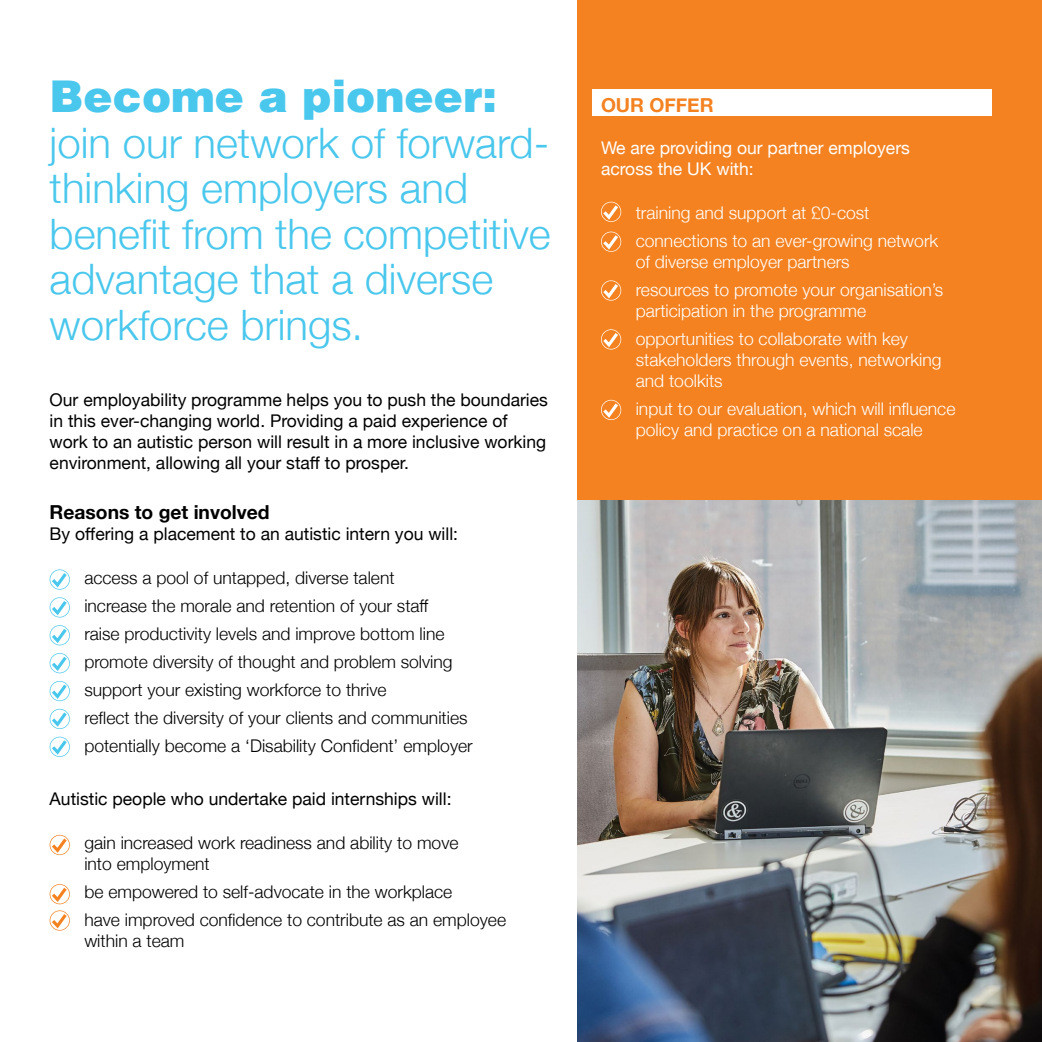
<style>
.page{position:relative;width:1042px;height:1042px;background:#fff}
.page>*{position:absolute;margin:0;border:0;box-sizing:border-box;transform-origin:0 0}
.t1{font:900 43.75px "Helvetica";color:#49c7ed}
.t2{font:300 42px/45.5px "Helvetica Neue";color:#49c7ed}
.t3{font:700 19.25px "Helvetica Neue";color:#000}
.t4{font:700 19.25px "Helvetica Neue";color:#f58220}
.t5{font:300 17.5px/28px "Helvetica Neue";color:#000}
.t6{font:300 17.5px/28px "Helvetica Neue";color:#fff}
.t7{font:17.5px/21px "Helvetica Neue";color:#000}
.t8{font:17.5px/21px "Helvetica Neue";color:#fff}
</style>
<div class="page">
<div style="left:577px;top:0;width:465px;height:1042px;background:#f58220"></div>
<svg style="left:50px;top:569px;width:20px;height:21px"></svg>
<svg style="left:50px;top:597px;width:20px;height:20px"></svg>
<svg style="left:50px;top:625px;width:20px;height:20px"></svg>
<svg style="left:50px;top:653px;width:20px;height:20px"></svg>
<svg style="left:50px;top:681px;width:20px;height:20px"></svg>
<svg style="left:50px;top:709px;width:20px;height:20px"></svg>
<svg style="left:50px;top:737px;width:20px;height:20px"></svg>
<svg style="left:50px;top:835px;width:20px;height:20px"></svg>
<svg style="left:50px;top:884px;width:20px;height:20px"></svg>
<svg style="left:50px;top:910px;width:20px;height:20px"></svg>
<svg style="left:601px;top:202px;width:20px;height:20px"></svg>
<svg style="left:601px;top:232px;width:20px;height:20px"></svg>
<svg style="left:601px;top:280px;width:20px;height:21px"></svg>
<svg style="left:601px;top:329px;width:20px;height:20px"></svg>
<svg style="left:601px;top:400px;width:20px;height:20px"></svg>
<div style="left:592px;top:90px;width:400px;height:26px;background:#fff"></div>
<img style="left:577px;top:501px;width:465px;height:541px">
<h1 class="t1" style="left:50px;top:68px;width:449px">Become a pioneer:</h1>
<h2 class="t2" style="left:50px;top:117px;width:503px">join our network of forward&shy;thinking employers and benefit from the competitive advantage that a diverse workforce brings.</h2>
<p class="t7" style="left:50px;top:391px;width:500px">Our employability programme helps you to push the boundaries in this ever-changing world. Providing a paid experience of work to an autistic person will result in a more inclusive working environment, allowing all your staff to prosper.</p>
<p class="t3" style="left:50px;top:497px;width:221px">Reasons to get involved</p>
<p class="t7" style="left:50px;top:525px;width:410px">By offering a placement to an autistic intern you will:</p>
<p class="t5" style="left:84px;top:563px;width:390px">access a pool of untapped, diverse talent<br>increase the morale and retention of your staff<br>raise productivity levels and improve bottom line promote diversity of thought and problem solving support your existing workforce to thrive<br>reflect the diversity of your clients and communities potentially become a ‘Disability Confident’ employer</p>
<p class="t7" style="left:50px;top:789px;width:403px">Autistic people who undertake paid internships will:</p>
<p class="t5" style="left:84px;top:831px;width:376px;line-height:21px">gain increased work readiness and ability to move into employment</p>
<p class="t5" style="left:84px;top:876px;width:423px">be empowered to self-advocate in the workplace<br>have improved confidence to contribute as an employee</p>
<p class="t5" style="left:84px;top:925px;width:102px">within a team</p>
<p class="t4" style="left:601px;top:90px;width:114px">OUR OFFER</p>
<p class="t8" style="left:601px;top:138px;width:310px">We are providing our partner employers across the UK with:</p>
<p class="t6" style="left:636px;top:197px;width:304px">training and support at £0-cost connections to an ever-growing network</p>
<p class="t6" style="left:636px;top:246px;width:309px">of diverse employer partners<br>resources to promote your organisation’s</p>
<p class="t6" style="left:636px;top:295px;width:274px">participation in the programme opportunities to collaborate with key</p>
<p class="t6" style="left:636px;top:348px;width:307px;line-height:21px">stakeholders through events, networking and toolkits</p>
<p class="t6" style="left:636px;top:397px;width:321px;line-height:21px">input to our evaluation, which will influence policy and practice on a national scale</p>
</div>
